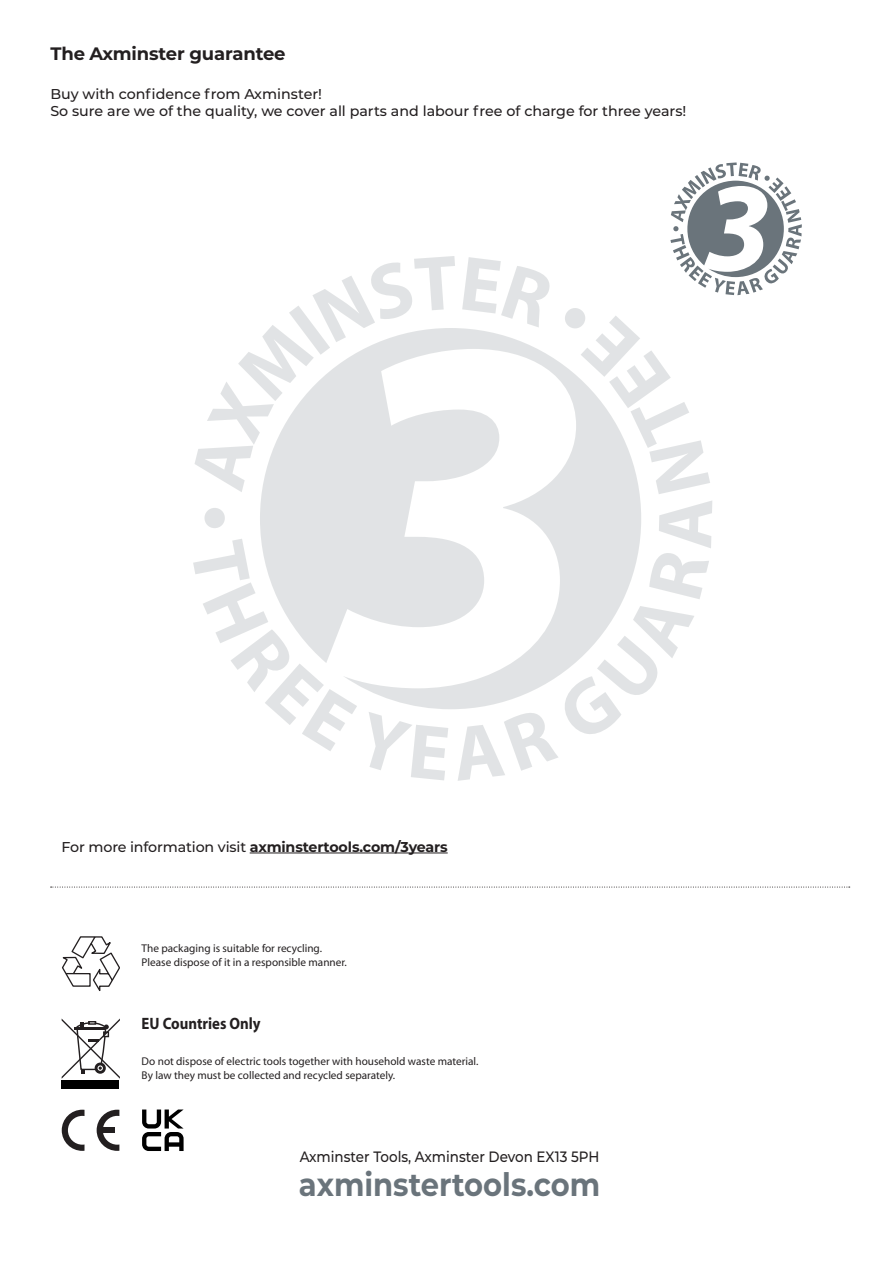
<style>
.page{position:relative;width:893px;height:1263px;background:#fff}
.page>*{position:absolute;margin:0;border:0;box-sizing:border-box;transform-origin:0 0}
.t1{font:700 32.25px "Montserrat";color:#6a747b;scale:.9 1}
.t2{font:700 18px "Montserrat";letter-spacing:-.01em;color:#231f20}
.t3{font:700 16.5px "Myriad";color:#231f20;scale:.9 1}
.t4{font:500 15px "Montserrat";color:#231f20;scale:.9 1}
.t5{font:500 14.25px/17.1px "Montserrat";color:#231f20}
.t6{font:700 14.25px "Montserrat";letter-spacing:-.01em;color:#231f20}
.t7{font:11.25px/13.5px "Myriad";color:#231f20}
.s1{font-weight:500}
</style>
<div class="page">
<svg style="left:670px;top:162px;width:132px;height:133px"></svg>
<svg style="left:193px;top:316px;width:519px;height:465px"></svg>
<svg style="left:194px;top:256px;width:393px;height:272px"></svg>
<svg style="left:51px;top:887px;width:799px;height:1px"></svg>
<hr style="left:250px;top:853px;width:198px;height:1px;background:#231f20">
<svg style="left:62px;top:936px;width:57px;height:55px"></svg>
<svg style="left:62px;top:1019px;width:57px;height:60px"></svg>
<div style="left:62px;top:1080px;width:57px;height:9px;background:#000"></div>
<svg style="left:142px;top:1109px;width:42px;height:42px"></svg>
<svg style="left:97px;top:1110px;width:22px;height:41px"></svg>
<div style="left:100px;top:1127px;width:15px;height:6px;background:#231f20"></div>
<svg style="left:62px;top:1110px;width:23px;height:41px"></svg>
<h2 class="t2" style="left:50px;top:41px;width:237px">The Axminster guarantee</h2>
<p class="t5" style="left:50px;top:84px;width:637px">Buy with confidence from Axminster!<br>So sure are we of the quality, we cover all parts and labour free of charge for three years!</p>
<p class="t6" style="left:62px;top:836px;width:388px"><span class="s1">For more information visit</span> axminstertools.com/3years</p>
<p class="t7" style="left:142px;top:942px;width:207px">The packaging is suitable for recycling.<br>Please dispose of it in a responsible manner.</p>
<h3 class="t3" style="left:142px;top:1015px;width:134px">EU Countries Only</h3>
<p class="t7" style="left:142px;top:1055px;width:338px">Do not dispose of electric tools together with household waste material.<br>By law they must be collected and recycled separately.</p>
<h3 class="t4" style="left:300px;top:1146px;width:335px">Axminster Tools, Axminster Devon EX13 5PH</h3>
<h1 class="t1" style="left:299px;top:1161px;width:336px">axminstertools.com</h1>
</div>
